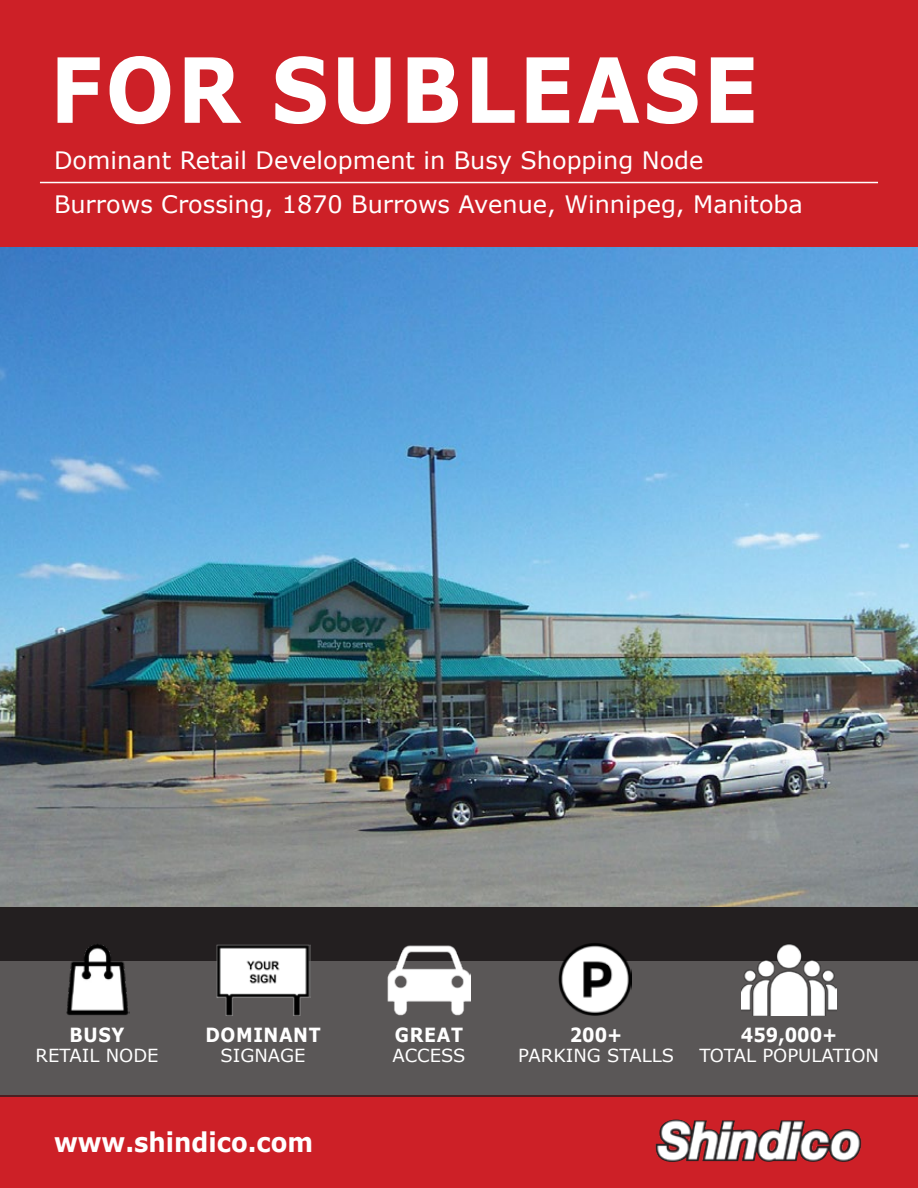
<style>
.page{position:relative;width:918px;height:1188px;background:#fff}
.page>*{position:absolute;margin:0;border:0;box-sizing:border-box;transform-origin:0 0}
.t1{font:700 90px "Verdana";letter-spacing:.035em;color:#fff;scale:.9 1}
.t2{font:700 27px "Verdana";color:#fff;scale:.9 1}
.t3{font:24px/44.5px "Verdana";color:#fff}
.t4{font:700 19.5px "Verdana";letter-spacing:.035em;color:#fff;scale:.9 1}
.t5{font:18px "Verdana";color:#fff}
</style>
<div class="page">
<div style="left:0;top:0;width:918px;height:270px;background:#cd2027"></div>
<hr style="left:40px;top:182px;width:838px;height:1px;background:#fff">
<div style="left:0;top:1096px;width:918px;height:92px;background:#cd2027"></div>
<img style="left:655px;top:1120px;width:207px;height:42px">
<img style="left:0;top:248px;width:918px;height:659px">
<div style="left:0;top:907px;width:918px;height:54px;background:#231f20"></div>
<svg style="left:0;top:944px;width:918px;height:153px;background:#555151"></svg>
<img style="left:65px;top:944px;width:64px;height:71px">
<img style="left:742px;top:944px;width:94px;height:72px">
<img style="left:216px;top:944px;width:94px;height:71px">
<img style="left:387px;top:944px;width:84px;height:71px">
<img style="left:558px;top:943px;width:73px;height:73px">
<h1 class="t1" style="left:50px;top:26px;width:789px">FOR SUBLEASE</h1>
<p class="t3" style="left:54px;top:138px;width:750px">Dominant Retail Development in Busy Shopping Node<br>Burrows Crossing, 1870 Burrows Avenue, Winnipeg, Manitoba</p>
<p class="t4" style="left:70px;top:1021px;width:62px">BUSY</p>
<p class="t5" style="left:36px;top:1043px;width:125px">RETAIL NODE</p>
<p class="t4" style="left:205px;top:1021px;width:130px">DOMINANT</p>
<p class="t5" style="left:221px;top:1043px;width:86px">SIGNAGE</p>
<p class="t2" style="left:54px;top:1123px;width:289px">www.shindico.com</p>
<p class="t4" style="left:395px;top:1021px;width:77px">GREAT</p>
<p class="t5" style="left:392px;top:1043px;width:75px">ACCESS</p>
<p class="t4" style="left:570px;top:1021px;width:60px">200+</p>
<p class="t5" style="left:518px;top:1043px;width:158px">PARKING STALLS</p>
<p class="t4" style="left:741px;top:1021px;width:109px">459,000+</p>
<p class="t5" style="left:699px;top:1043px;width:181px">TOTAL POPULATION</p>
</div>
